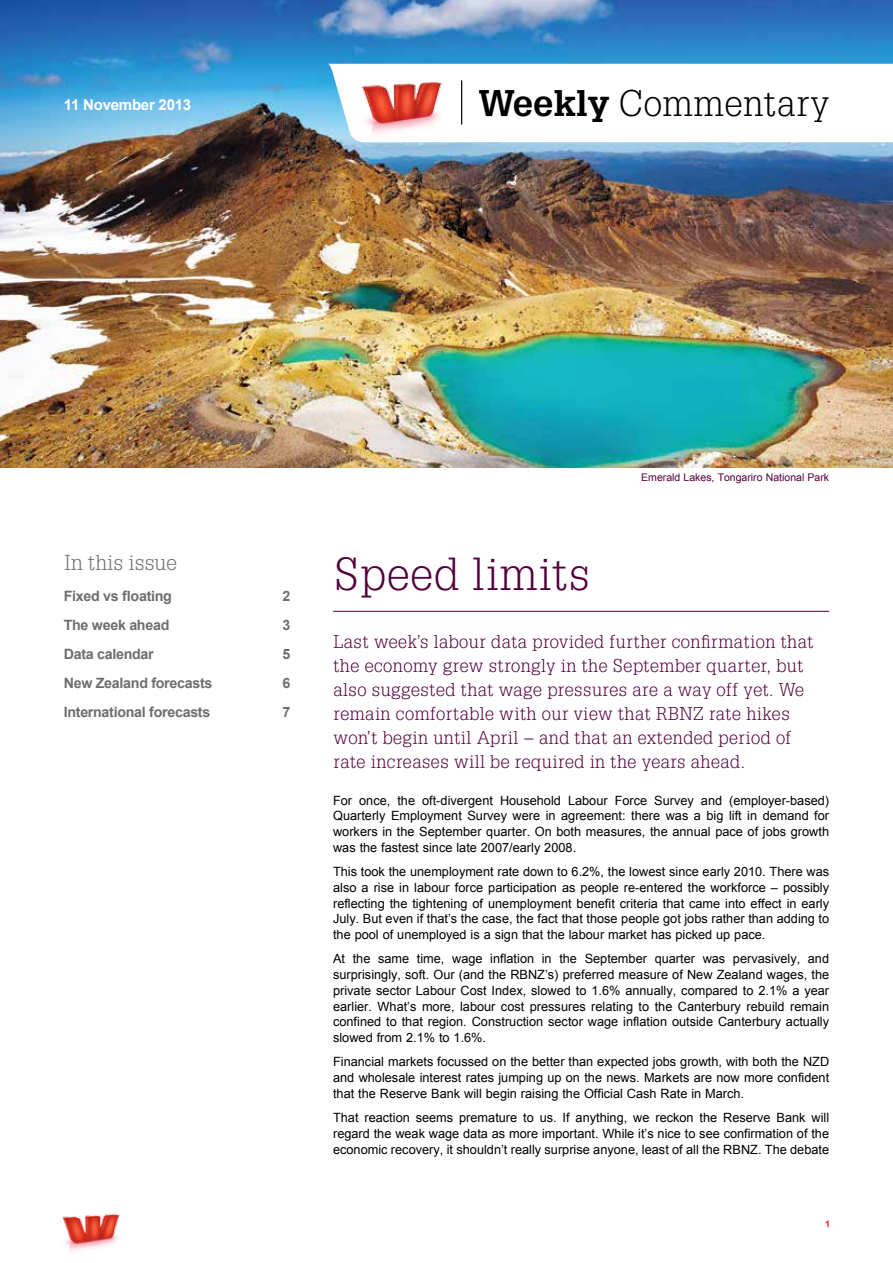
<style>
.page{position:relative;width:893px;height:1263px;background:#fff}
.page>*{position:absolute;margin:0;border:0;box-sizing:border-box;transform-origin:0 0}
.t1{font:45px "Westpac Helpa";letter-spacing:-.01em;color:#54003b}
.t2{font:36px "Westpac Helpa";letter-spacing:-.015em;color:#000}
.t3{font:21px "Westpac Helpa";letter-spacing:-.03em;color:#6f6d6d}
.t4{font:18px/24px "Westpac Helpa";letter-spacing:-.01em;color:#54003b}
.t5{font:700 15px "Arial";letter-spacing:-.015em;color:#fff}
.t6{font:700 14.25px "Arial";letter-spacing:-.02em;color:#6f6d6d}
.t7{font:12.75px/15.8px "Arial";color:#000;text-align:justify}
.t8{font:10.5px "Arial";color:#54003b}
.t9{font:700 9px "Arial";color:#ed1d24}
.s1{font-weight:700}
</style>
<div class="page">
<img style="left:0;top:0;width:893px;height:468px">
<hr style="left:333px;top:611px;width:496px;height:1px;background:#54003b">
<svg style="left:328px;top:64px;width:565px;height:78px"></svg>
<img style="left:344px;top:71px;width:118px;height:71px">
<hr style="left:461px;top:80px;width:1px;height:45px;background:#000">
<img style="left:62px;top:1213px;width:58px;height:38px">
<p class="t5" style="left:64px;top:94px;width:129px">11 November 2013</p>
<h2 class="t2" style="left:478px;top:81px;width:353px"><span class="s1">Weekly</span> Commentary</h2>
<h3 class="t3" style="left:64px;top:550px;width:115px">In this issue</h3>
<p class="t6" style="left:64px;top:587px;width:110px">Fixed vs floating</p>
<p class="t6" style="left:282px;top:587px;width:9px">2</p>
<p class="t6" style="left:64px;top:615px;width:107px">The week ahead</p>
<p class="t6" style="left:282px;top:615px;width:9px">3</p>
<p class="t6" style="left:64px;top:644px;width:92px">Data calendar</p>
<p class="t6" style="left:282px;top:644px;width:9px">5</p>
<p class="t6" style="left:64px;top:673px;width:150px">New Zealand forecasts</p>
<p class="t6" style="left:282px;top:673px;width:9px">6</p>
<p class="t6" style="left:64px;top:702px;width:148px">International forecasts</p>
<p class="t6" style="left:282px;top:702px;width:9px">7</p>
<p class="t8" style="left:641px;top:471px;width:189px">Emerald Lakes, Tongariro National Park</p>
<h1 class="t1" style="left:333px;top:546px;width:259px">Speed limits</h1>
<p class="t4" style="left:333px;top:629px;width:482px">Last week’s labour data provided further confirmation that the economy grew strongly in the September quarter, but also suggested that wage pressures are a way off yet. We remain comfortable with our view that RBNZ rate hikes won’t begin until April – and that an extended period of rate increases will be required in the years ahead.</p>
<p class="t7" style="left:333px;top:792px;width:498px">For once, the oft-divergent Household Labour Force Survey and (employer-based)<br>Quarterly Employment Survey were in agreement: there was a big lift in demand for workers in the September quarter. On both measures, the annual pace of jobs growth was the fastest since late 2007/early 2008.</p>
<p class="t7" style="left:333px;top:864px;width:498px">This took the unemployment rate down to 6.2%, the lowest since early 2010. There was also a rise in labour force participation as people re-entered the workforce – possibly reflecting the tightening of unemployment benefit criteria that came into effect in early July. But even if that’s the case, the fact that those people got jobs rather than adding to the pool of unemployed is a sign that the labour market has picked up pace.</p>
<p class="t7" style="left:333px;top:951px;width:498px">At the same time, wage inflation in the September quarter was pervasively, and surprisingly, soft. Our (and the RBNZ’s) preferred measure of New Zealand wages, the private sector Labour Cost Index, slowed to 1.6% annually, compared to 2.1% a year earlier. What’s more, labour cost pressures relating to the Canterbury rebuild remain confined to that region. Construction sector wage inflation outside Canterbury actually slowed from 2.1% to 1.6%.</p>
<p class="t7" style="left:333px;top:1054px;width:498px">Financial markets focussed on the better than expected jobs growth, with both the NZD and wholesale interest rates jumping up on the news. Markets are now more confident that the Reserve Bank will begin raising the Official Cash Rate in March.</p>
<p class="t7" style="left:333px;top:1110px;width:498px">That reaction seems premature to us. If anything, we reckon the Reserve Bank will regard the weak wage data as more important. While it’s nice to see confirmation of the economic recovery, it shouldn’t really surprise anyone, least of all the RBNZ. The debate</p>
<p class="t9" style="left:825px;top:1218px;width:7px">1</p>
</div>
